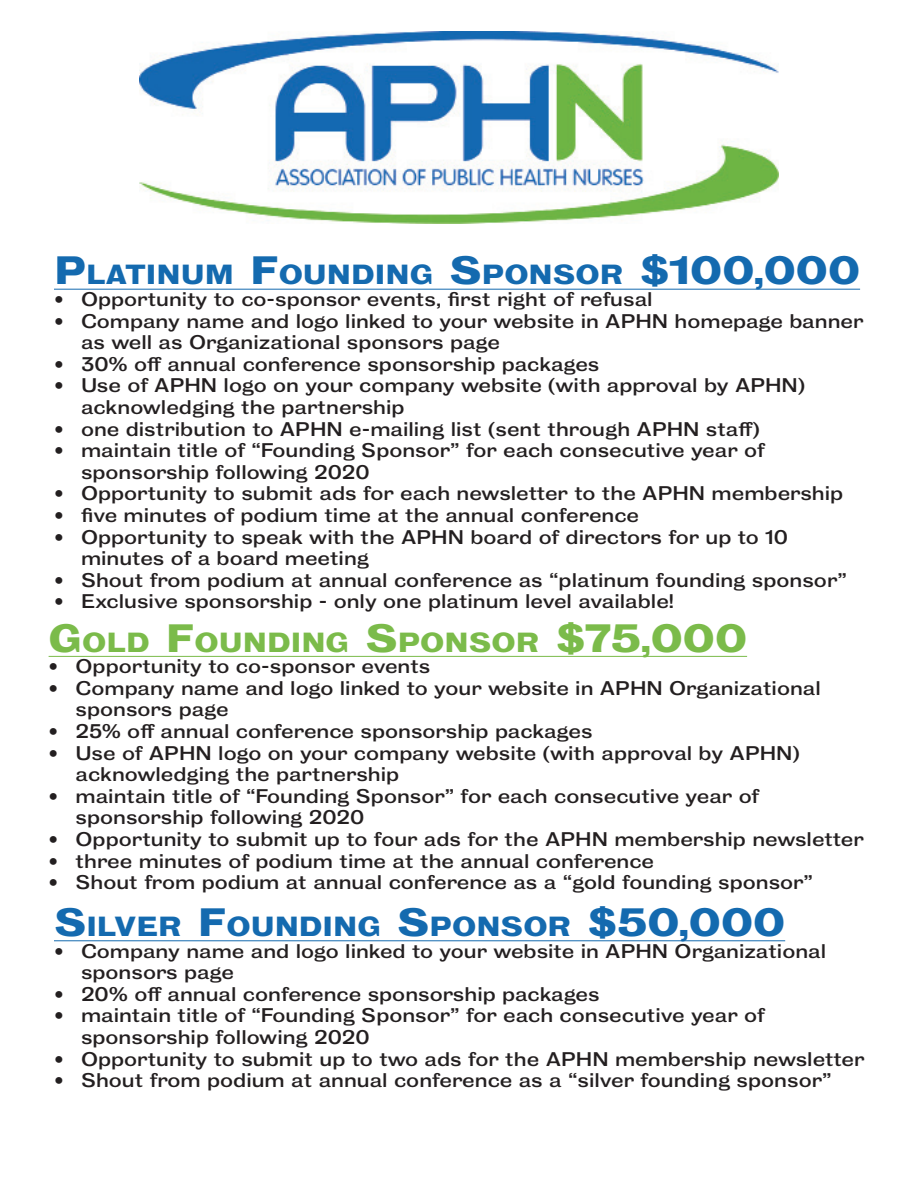
<style>
.page{position:relative;width:918px;height:1188px;background:#fff}
.page>*{position:absolute;margin:0;border:0;box-sizing:border-box;transform-origin:0 0}
.t1{font:700 25.2px "Bureau Grot Wide";color:#146aaf}
.t2{font:700 25.2px "Bureau Grot Wide";color:#7bbb4a}
.t3{font:18px/21.6px "Bureau Grot Wide";color:#231f20}
.s1{font-size:36px}
</style>
<div class="page">
<img style="left:139px;top:32px;width:640px;height:192px">
<hr style="left:54px;top:289px;width:806px;height:1px;background:#146aaf">
<hr style="left:49px;top:656px;width:698px;height:1px;background:#7bbb4a">
<hr style="left:54px;top:940px;width:731px;height:1px;background:#146aaf">
<p class="t1" style="left:54px;top:259px;width:808px"><span class="s1">P</span>LATINUM <span class="s1">F</span>OUNDING <span class="s1">S</span>PONSOR <span class="s1">$100,000</span></p>
<p class="t3" style="left:54px;top:288px;width:600px">• Opportunity to co-sponsor events, first right of refusal</p>
<p class="t3" style="left:81px;top:310px;width:784px;text-indent:-27px">• Company name and logo linked to your website in APHN homepage banner as well as Organizational sponsors page</p>
<p class="t3" style="left:54px;top:353px;width:547px">• 30% off annual conference sponsorship packages</p>
<p class="t3" style="left:81px;top:375px;width:726px;text-indent:-27px">• Use of APHN logo on your company website (with approval by APHN) acknowledging the partnership</p>
<p class="t3" style="left:54px;top:418px;width:707px">• one distribution to APHN e-mailing list (sent through APHN staff)</p>
<p class="t3" style="left:81px;top:440px;width:685px;text-indent:-27px">• maintain title of “Founding Sponsor” for each consecutive year of sponsorship following 2020</p>
<p class="t3" style="left:54px;top:483px;width:791px">• Opportunity to submit ads for each newsletter to the APHN membership</p>
<p class="t3" style="left:54px;top:504px;width:587px">• five minutes of podium time at the annual conference</p>
<p class="t3" style="left:81px;top:526px;width:709px;text-indent:-27px">• Opportunity to speak with the APHN board of directors for up to 10 minutes of a board meeting</p>
<p class="t3" style="left:54px;top:569px;width:794px">• Shout from podium at annual conference as “platinum founding sponsor”</p>
<p class="t3" style="left:54px;top:591px;width:622px">• Exclusive sponsorship - only one platinum level available!</p>
<p class="t2" style="left:49px;top:626px;width:700px"><span class="s1">G</span>OLD <span class="s1">F</span>OUNDING <span class="s1">S</span>PONSOR <span class="s1">$75,000</span></p>
<p class="t3" style="left:49px;top:656px;width:383px">• Opportunity to co-sponsor events</p>
<p class="t3" style="left:76px;top:677px;width:747px;text-indent:-27px">• Company name and logo linked to your website in APHN Organizational sponsors page</p>
<p class="t3" style="left:49px;top:720px;width:545px">• 25% off annual conference sponsorship packages</p>
<p class="t3" style="left:76px;top:742px;width:726px;text-indent:-27px">• Use of APHN logo on your company website (with approval by APHN) acknowledging the partnership</p>
<p class="t3" style="left:76px;top:785px;width:685px;text-indent:-27px">• maintain title of “Founding Sponsor” for each consecutive year of sponsorship following 2020</p>
<p class="t3" style="left:49px;top:828px;width:817px">• Opportunity to submit up to four ads for the APHN membership newsletter</p>
<p class="t3" style="left:49px;top:850px;width:607px">• three minutes of podium time at the annual conference</p>
<p class="t3" style="left:49px;top:872px;width:766px">• Shout from podium at annual conference as a “gold founding sponsor”</p>
<p class="t1" style="left:54px;top:911px;width:733px"><span class="s1">S</span>ILVER <span class="s1">F</span>OUNDING <span class="s1">S</span>PONSOR <span class="s1">$50,000</span></p>
<p class="t3" style="left:81px;top:940px;width:747px;text-indent:-27px">• Company name and logo linked to your website in APHN Organizational sponsors page</p>
<p class="t3" style="left:54px;top:983px;width:547px">• 20% off annual conference sponsorship packages</p>
<p class="t3" style="left:81px;top:1005px;width:685px;text-indent:-27px">• maintain title of “Founding Sponsor” for each consecutive year of sponsorship following 2020</p>
<p class="t3" style="left:54px;top:1048px;width:812px">• Opportunity to submit up to two ads for the APHN membership newsletter</p>
<p class="t3" style="left:54px;top:1070px;width:779px">• Shout from podium at annual conference as a “silver founding sponsor”</p>
</div>
